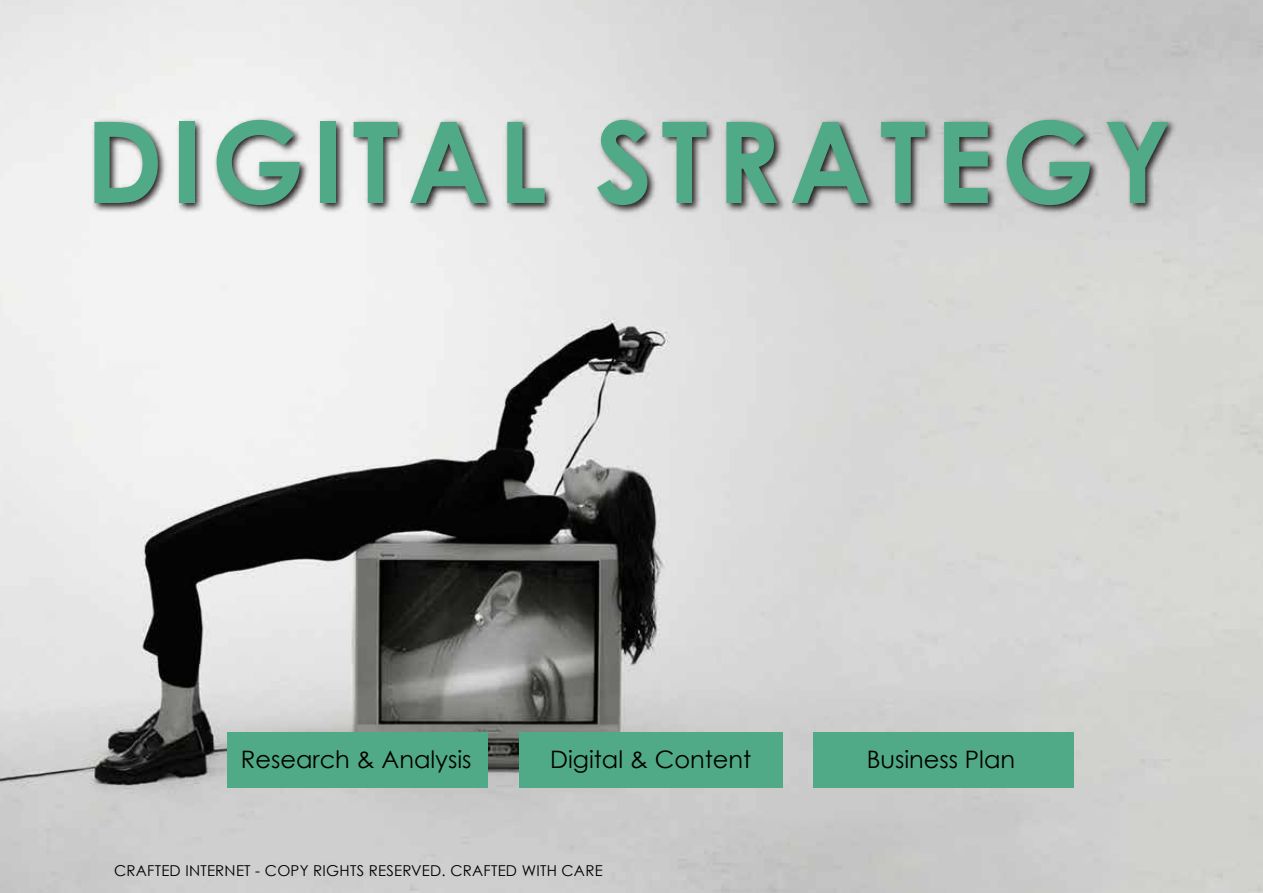
<style>
.page{position:relative;width:1263px;height:893px;background:#fff}
.page>*{position:absolute;margin:0;border:0;box-sizing:border-box;transform-origin:0 0}
.t1{font:700 112.95px "Century Gothic";letter-spacing:.075em;color:#50aa88}
.t2{font:24px "Century Gothic";color:#000}
.t3{font:15px "Century Gothic";letter-spacing:.015em;color:#000}
</style>
<div class="page">
<img style="left:0;top:0;width:1263px;height:893px">
<img style="left:79px;top:100px;width:1113px;height:140px">
<div style="left:519px;top:732px;width:263px;height:56px;background:#50aa88"></div>
<div style="left:227px;top:732px;width:261px;height:56px;background:#50aa88"></div>
<div style="left:812px;top:732px;width:261px;height:56px;background:#50aa88"></div>
<h1 class="t1" style="left:85px;top:91px;width:1088px">DIGITAL STRATEGY</h1>
<h2 class="t2" style="left:241px;top:745px;width:232px">Research &amp; Analysis</h2>
<h2 class="t2" style="left:550px;top:745px;width:203px">Digital &amp; Content</h2>
<h2 class="t2" style="left:867px;top:745px;width:150px">Business Plan</h2>
<p class="t3" style="left:114px;top:861px;width:490px">CRAFTED INTERNET - COPY RIGHTS RESERVED. CRAFTED WITH CARE</p>
</div>
